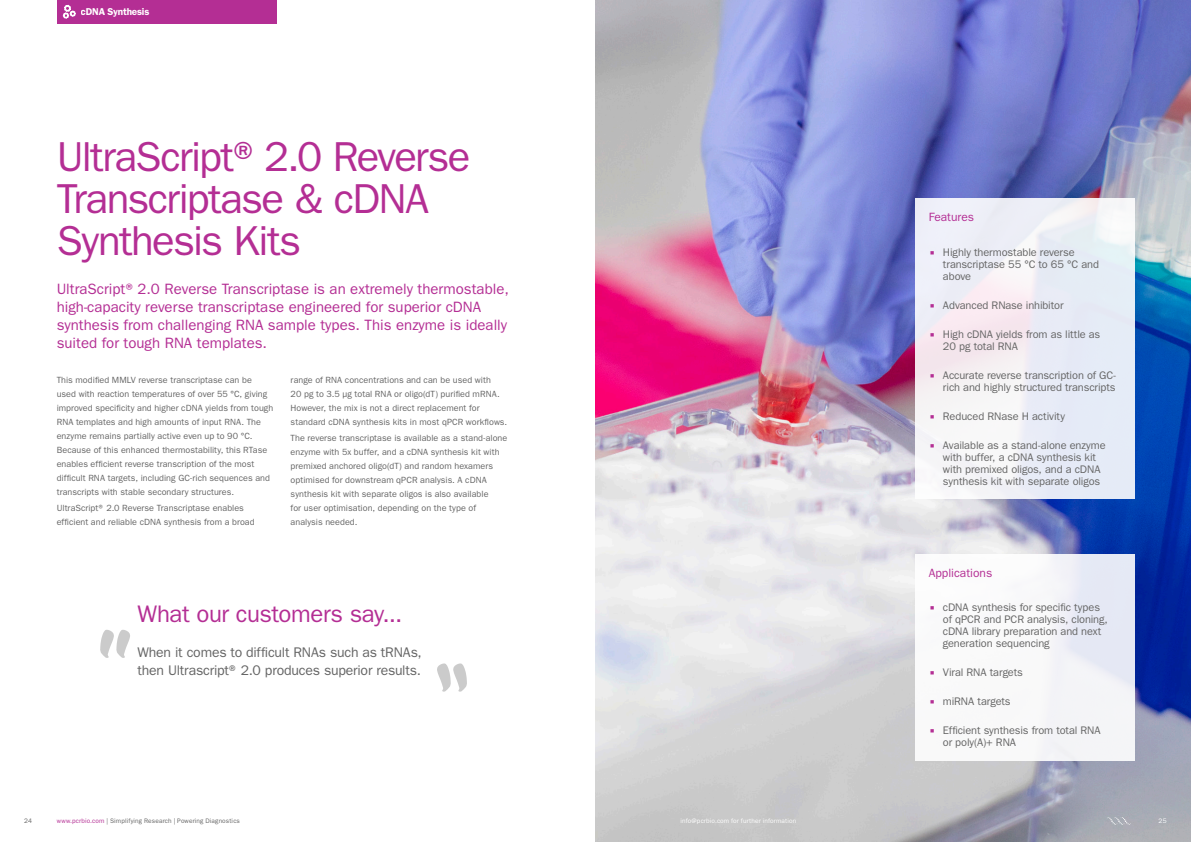
<style>
.page{position:relative;width:1191px;height:842px;background:#fff}
.page>*{position:absolute;margin:0;border:0;box-sizing:border-box;transform-origin:0 0}
.NEW_Page_Title{font:42px/42px "ITC Franklin Gothic Std";letter-spacing:-.035em;color:#b42e94}
.New_Big_Quote_Header{font:24px "ITC Franklin Gothic Std";letter-spacing:-.02em;color:#b42e94}
.NEW_Lead_Paragraph_1{font:15px/18px "ITC Franklin Gothic Std";color:#b42e94}
.NEW_Big_Quote{font:14px/18px "ITC Franklin Gothic Std";letter-spacing:-.01em;color:#656565}
.NEW_Lead_Paragraph_1-2{font:12px "ITC Franklin Gothic Std";color:#b42e94}
.t1{font:11px/12px "ITC Franklin Gothic Std";letter-spacing:-.01em;color:#656565}
.t2{font:600 10px "ITC Franklin Gothic Std";letter-spacing:-.02em;color:#fff}
.NEW_Body_Copy{font:9px/14px "ITC Franklin Gothic Std";letter-spacing:.005em;color:#656565}
.t3{font:6.5px "ITC Franklin Gothic Std";letter-spacing:.02em;color:#656565}
.t4{font:6.5px "ITC Franklin Gothic Std";letter-spacing:.02em;color:#fff}
.s1{color:#b42e94}
.s2{font-family:"Lucida Sans Std";color:#b42e94}
</style>
<div class="page">
<img style="left:595px;top:0;width:596px;height:842px">
<div style="left:914px;top:198px;width:220px;height:301px;background:linear-gradient(to right,#f7f1f5,#e5ecf6)"></div>
<div style="left:914px;top:554px;width:220px;height:206px;background:linear-gradient(to right,#fffefc,#ebedf5)"></div>
<svg style="left:100px;top:630px;width:30px;height:28px"></svg>
<svg style="left:437px;top:663px;width:30px;height:29px"></svg>
<div style="left:81px;top:0;width:195px;height:24px;background:#b42e94"></div>
<div style="left:57px;top:0;width:24px;height:24px;background:#b42e94"></div>
<svg style="left:63px;top:5px;width:13px;height:14px"></svg>
<svg style="left:1107px;top:817px;width:24px;height:8px"></svg>
<p class="t2" style="left:81px;top:6px;width:70px">cDNA Synthesis</p>
<p class="NEW_Page_Title" style="left:57px;top:136px;width:415px">UltraScript®2.0 Reverse<br>Transcriptase &amp; cDNA<br>Synthesis Kits</p>
<p class="NEW_Lead_Paragraph_1" style="left:57px;top:280px;width:454px">UltraScript®2.0 Reverse Transcriptase is an extremely thermostable, high-capacity reverse transcriptase engineered for superior cDNA synthesis from challenging RNA sample types. This enzyme is ideally suited for tough RNA templates.</p>
<p class="NEW_Body_Copy" style="left:57px;top:373px;width:218px">This modified MMLV reverse transcriptase can be used with reaction temperatures of over 55 °C, giving improved specificity and higher cDNA yields from tough RNA templates and high amounts of input RNA. The enzyme remains partially active even up to 90 °C.<br>Because of this enhanced thermostability, this RTase enables efficient reverse transcription of the most difficult RNA targets, including GC-rich sequences and transcripts with stable secondary structures.</p>
<p class="NEW_Body_Copy" style="left:57px;top:501px;width:199px">UltraScript®2.0 Reverse Transcriptase enables efficient and reliable cDNA synthesis from a broad</p>
<p class="NEW_Body_Copy" style="left:291px;top:373px;width:218px">range of RNA concentrations and can be used with<br>20 pg to 3.5 μg total RNA or oligo(dT) purified mRNA.<br>However, the mix is not a direct replacement for standard cDNA synthesis kits in most qPCR workflows.</p>
<p class="NEW_Body_Copy" style="left:291px;top:431px;width:218px">The reverse transcriptase is available as a stand-alone enzyme with 5x buffer, and a cDNA synthesis kit with premixed anchored oligo(dT) and random hexamers optimised for downstream qPCR analysis. A cDNA synthesis kit with separate oligos is also available<br>for user optimisation, depending on the type of analysis needed.</p>
<p class="New_Big_Quote_Header" style="left:137px;top:600px;width:266px">What our customers say...</p>
<p class="NEW_Big_Quote" style="left:137px;top:644px;width:286px">When it comes to difficult RNAs such as tRNAs, then Ultrascript®2.0 produces superior results.</p>
<p class="t3" style="left:24px;top:817px;width:9px">24</p>
<p class="t3" style="left:57px;top:817px;width:185px"><span class="s1">www.pcrbio.com</span> | Simplifying Research | Powering Diagnostics</p>
<p class="NEW_Lead_Paragraph_1-2" style="left:928px;top:210px;width:47px">Features</p>
<p class="t1" style="left:943px;top:246px;width:157px;text-indent:-14px"><span class="s2">•</span> Highly thermostable reverse transcriptase 55 °C to 65 °C and above</p>
<p class="t1" style="left:928px;top:299px;width:136px"><span class="s2">•</span> Advanced RNase inhibitor</p>
<p class="t1" style="left:943px;top:328px;width:159px;text-indent:-14px"><span class="s2">•</span> High cDNA yields from as little as<br>20 pg total RNA</p>
<p class="t1" style="left:928px;top:369px;width:189px;text-align:right"><span class="s2">•</span> Accurate reverse transcription of GC&shy;rich and highly structured transcripts</p>
<p class="t1" style="left:928px;top:410px;width:138px"><span class="s2">•</span> Reduced RNase H activity</p>
<p class="t1" style="left:943px;top:439px;width:164px;text-indent:-14px"><span class="s2">•</span> Available as a stand-alone enzyme with buffer, a cDNA synthesis kit with premixed oligos, and a cDNA synthesis kit with separate oligos</p>
<p class="NEW_Lead_Paragraph_1-2" style="left:928px;top:566px;width:65px">Applications</p>
<p class="t1" style="left:943px;top:602px;width:166px;text-indent:-14px"><span class="s2">•</span> cDNA synthesis for specific types of qPCR and PCR analysis, cloning, cDNA library preparation and next generation sequencing</p>
<p class="t1" style="left:928px;top:667px;width:96px"><span class="s2">•</span> Viral RNA targets</p>
<p class="t1" style="left:928px;top:696px;width:83px"><span class="s2">•</span> miRNA targets</p>
<p class="t1" style="left:943px;top:725px;width:159px;text-indent:-14px"><span class="s2">•</span> Efficient synthesis from total RNA or poly(A)+ RNA</p>
<p class="t4" style="left:680px;top:817px;width:117px">info@pcrbio.com for further information</p>
<p class="t4" style="left:1158px;top:817px;width:9px">25</p>
</div>
